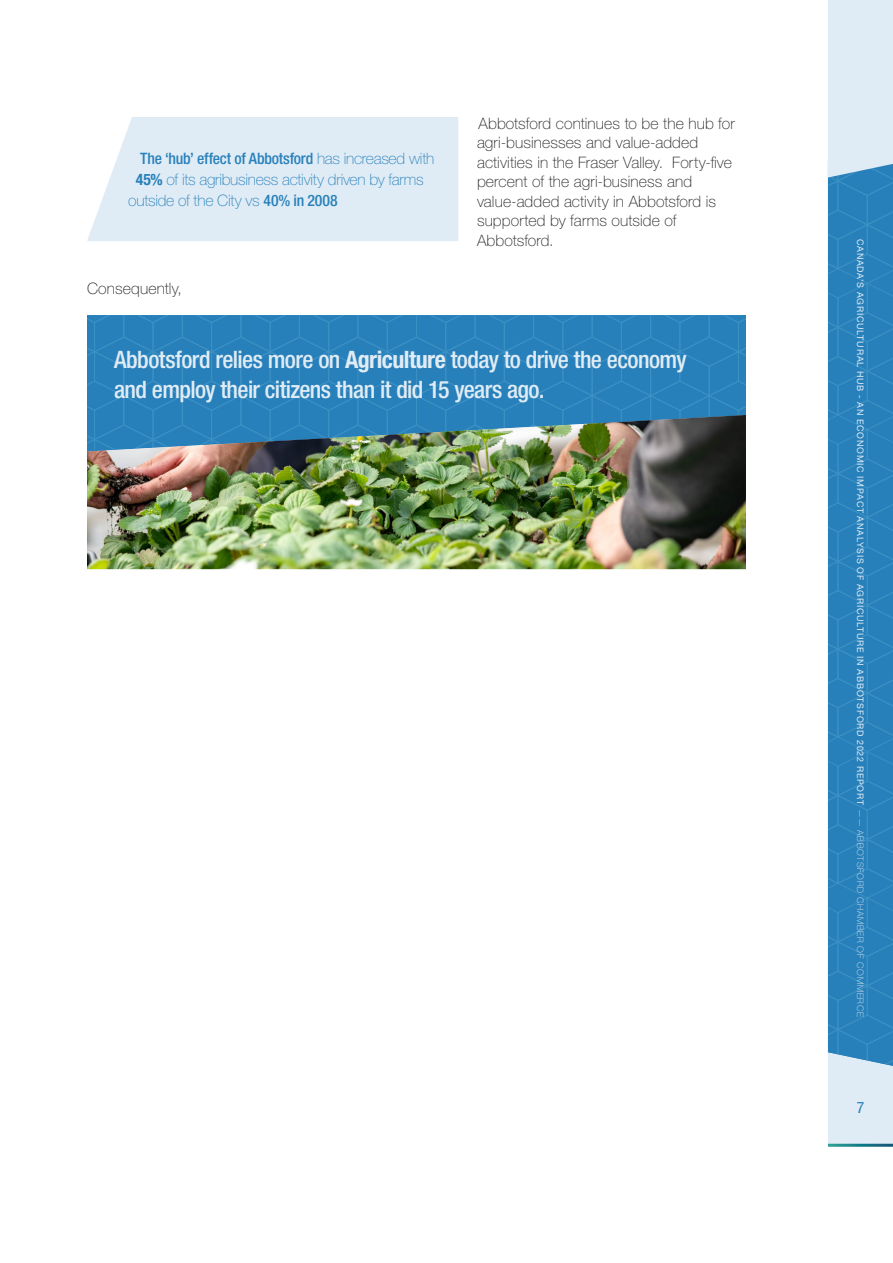
<style>
.page{position:relative;width:893px;height:1263px;background:#fff}
.page>*{position:absolute;margin:0;border:0;box-sizing:border-box;transform-origin:0 0}
.t1{font:500 condensed 24px/30px "Helvetica Neue LT Std";letter-spacing:-.025em;color:#e0ecf5}
.t2{font:100 15.75px/19.5px "Helvetica Neue LT Std";letter-spacing:.005em;color:#231f20}
.t3{font:100 15.75px "Helvetica Neue LT Std";letter-spacing:-.02em;color:#2981bb}
.t4{font:500 condensed 15.75px "Helvetica Neue LT Std";letter-spacing:-.015em;color:#2981bb}
.t5{font:condensed 15.75px "Helvetica Neue LT Std";color:#2981bb}
.t6{font:9px "Helvetica Neue LT Std";letter-spacing:.08em;color:#e0ecf5}
.s1{font-weight:100;font-stretch:normal}
.s2{font-weight:700;font-stretch:condensed}
.s3{font-weight:500;font-stretch:condensed}
.s4{font-weight:700}
.s5{font-weight:100}
</style>
<div class="page">
<svg style="left:828px;top:0;width:65px;height:1144px"></svg>
<div style="left:87px;top:117px;width:371px;height:124px;background:#e0ecf5"></div>
<svg style="left:87px;top:315px;width:659px;height:100px"></svg>
<img style="left:87px;top:415px;width:659px;height:154px">
<p class="t4" style="left:140px;top:149px;width:296px">The ‘hub’ effect of Abbotsford <span class="s1">has increased with</span></p>
<p class="t3" style="left:136px;top:170px;width:289px"><span class="s2">45%</span> of its agribusiness activity driven by farms</p>
<p class="t3" style="left:128px;top:191px;width:211px">outside of the City vs <span class="s3">40% in 2008</span></p>
<p class="t2" style="left:87px;top:279px;width:97px">Consequently,</p>
<p class="t2" style="left:477px;top:114px;width:259px">Abbotsford continues to be the hub for agri-businesses and value-added activities in the Fraser Valley. Forty-five percent of the agri-business and value-added activity in Abbotsford is supported by farms outside of Abbotsford.</p>
<p class="t1" style="left:114px;top:344px;width:574px">Abbotsford relies more on <span class="s4">Agriculture</span> today to drive the economy and employ their citizens than it did 15 years ago.</p>
<p class="t6" style="left:866px;top:239px;width:780px;rotate:90deg">CANADA’S AGRICULTURAL HUB - AN ECONOMIC IMPACT ANALYSIS OF AGRICULTURE IN ABBOTSFORD 2022 REPORT <span class="s5">—— ABBOTSFORD CHAMBER OF COMMERCE</span></p>
<p class="t5" style="left:857px;top:1098px;width:9px">7</p>
</div>
